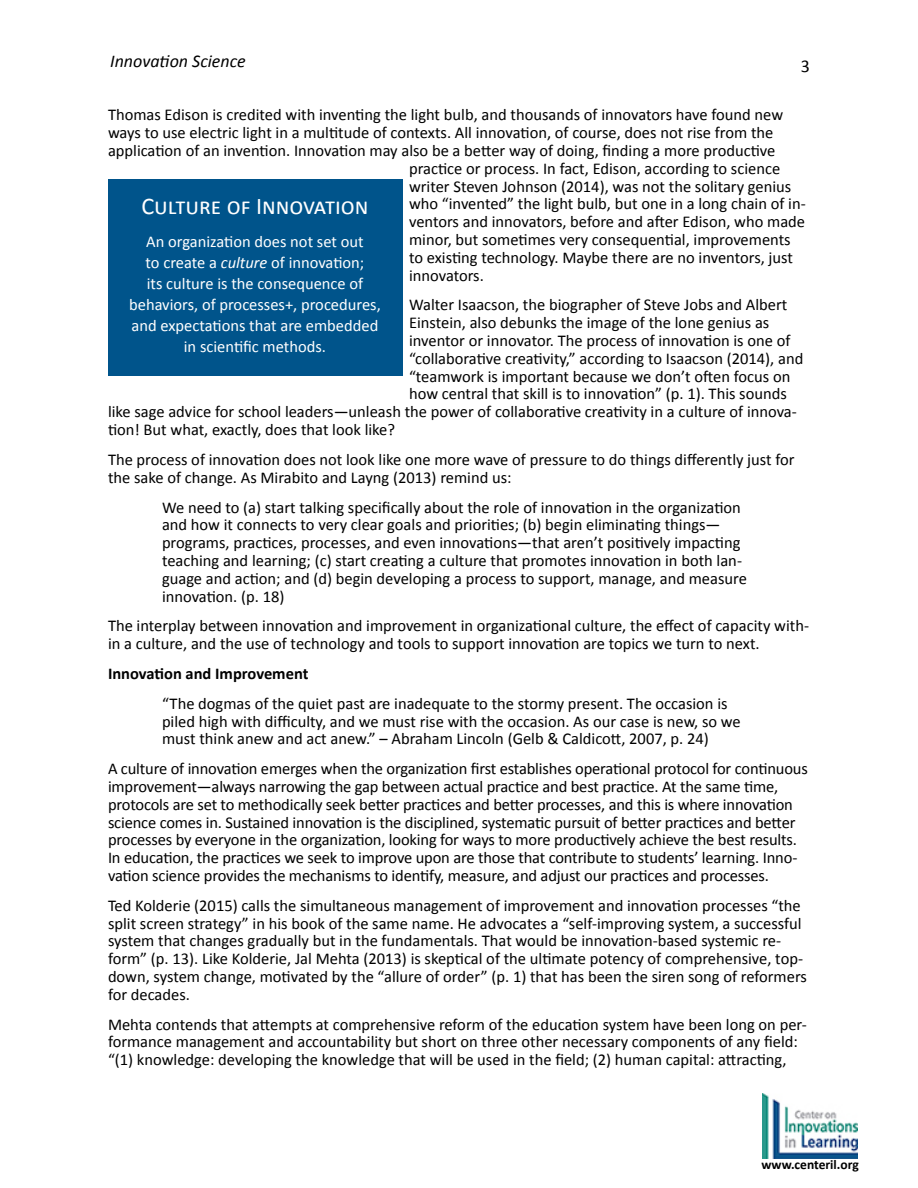
<style>
.page{position:relative;width:918px;height:1188px;background:#fff}
.page>*{position:absolute;margin:0;border:0;box-sizing:border-box;transform-origin:0 0}
.t1{font:24px "Calibri";color:#fff}
.t2{font:italic 18px "Calibri";color:#000}
.t3{font:18px "Calibri";color:#000}
.Block_Quotation{font:16.5px/17.9px "Calibri";color:#000}
.t4{font:16.5px/21px "Calibri";color:#fff;text-align:center}
.Heading_2{font:700 16.5px "Calibri";color:#000}
.t5{font:700 13.5px "Calibri";color:#000}
.s1{font-style:italic}
</style>
<div class="page">
<img style="left:763px;top:1093px;width:94px;height:65px">
<div style="left:108px;top:179px;width:294px;height:196px;background:#00548b"></div>
<p class="t2" style="left:110px;top:49px;width:137px">Innovation Science</p>
<p class="t3" style="left:801px;top:55px;width:11px">3</p>
<p class="Block_Quotation" style="left:108px;top:106px;width:677px">Thomas Edison is credited with inventing the light bulb, and thousands of innovators have found new</p>
<p class="Block_Quotation" style="left:108px;top:124px;width:667px">ways to use electric light in a multitude of contexts. All innovation, of course, does not rise from the</p>
<p class="Block_Quotation" style="left:108px;top:142px;width:669px">application of an invention. Innovation may also be a better way of doing, finding a more productive</p>
<p class="Block_Quotation" style="left:409px;top:159px;width:373px">practice or process. In fact, Edison, according to science</p>
<p class="Block_Quotation" style="left:409px;top:177px;width:384px">writer Steven Johnson (2014), was not the solitary genius</p>
<p class="Block_Quotation" style="left:409px;top:195px;width:398px">who “invented” the light bulb, but one in a long chain of in-</p>
<p class="Block_Quotation" style="left:409px;top:213px;width:398px">ventors and innovators, before and after Edison, who made</p>
<p class="Block_Quotation" style="left:409px;top:231px;width:383px">minor, but sometimes very consequential, improvements</p>
<p class="Block_Quotation" style="left:409px;top:248px;width:386px">to existing technology. Maybe there are no inventors, just</p>
<p class="Block_Quotation" style="left:409px;top:266px;width:76px">innovators.</p>
<p class="Block_Quotation" style="left:409px;top:296px;width:380px">Walter Isaacson, the biographer of Steve Jobs and Albert</p>
<p class="Block_Quotation" style="left:409px;top:314px;width:362px">Einstein, also debunks the image of the lone genius as</p>
<p class="Block_Quotation" style="left:409px;top:332px;width:383px">inventor or innovator. The process of innovation is one of</p>
<p class="Block_Quotation" style="left:409px;top:350px;width:396px">“collaborative creativity,” according to Isaacson (2014), and</p>
<p class="Block_Quotation" style="left:409px;top:367px;width:383px">“teamwork is important because we don’t often focus on</p>
<p class="Block_Quotation" style="left:409px;top:385px;width:379px">how central that skill is to innovation” (p. 1). This sounds</p>
<p class="Block_Quotation" style="left:108px;top:403px;width:690px">like sage advice for school leaders—unleash the power of collaborative creativity in a culture of innova-</p>
<p class="Block_Quotation" style="left:108px;top:421px;width:289px">tion! But what, exactly, does that look like?</p>
<p class="Block_Quotation" style="left:108px;top:451px;width:688px">The process of innovation does not look like one more wave of pressure to do things differently just for the sake of change. As Mirabito and Layng (2013) remind us:</p>
<p class="Block_Quotation" style="left:162px;top:498px;width:586px">We need to (a) start talking specifically about the role of innovation in the organization and how it connects to very clear goals and priorities; (b) begin eliminating things— programs, practices, processes, and even innovations—that aren’t positively impacting teaching and learning; (c) start creating a culture that promotes innovation in both lan&shy;guage and action; and (d) begin developing a process to support, manage, and measure innovation. (p. 18)</p>
<p class="Block_Quotation" style="left:108px;top:617px;width:703px">The interplay between innovation and improvement in organizational culture, the effect of capacity with&shy;in a culture, and the use of technology and tools to support innovation are topics we turn to next.</p>
<p class="Heading_2" style="left:108px;top:663px;width:202px">Innovation and Improvement</p>
<p class="Block_Quotation" style="left:162px;top:694px;width:580px">“The dogmas of the quiet past are inadequate to the stormy present. The occasion is piled high with difficulty, and we must rise with the occasion. As our case is new, so we must think anew and act anew.” – Abraham Lincoln (Gelb &amp; Caldicott, 2007, p. 24)</p>
<p class="Block_Quotation" style="left:108px;top:760px;width:701px">A culture of innovation emerges when the organization first establishes operational protocol for continuous improvement—always narrowing the gap between actual practice and best practice. At the same time, protocols are set to methodically seek better practices and better processes, and this is where innovation science comes in. Sustained innovation is the disciplined, systematic pursuit of better practices and better processes by everyone in the organization, looking for ways to more productively achieve the best results.<br>In education, the practices we seek to improve upon are those that contribute to students’ learning. Inno&shy;vation science provides the mechanisms to identify, measure, and adjust our practices and processes.</p>
<p class="Block_Quotation" style="left:108px;top:896px;width:700px">Ted Kolderie (2015) calls the simultaneous management of improvement and innovation processes “the split screen strategy” in his book of the same name. He advocates a “self-improving system, a successful system that changes gradually but in the fundamentals. That would be innovation-based systemic re&shy;form” (p. 13). Like Kolderie, Jal Mehta (2013) is skeptical of the ultimate potency of comprehensive, top&shy;down, system change, motivated by the “allure of order” (p. 1) that has been the siren song of reformers for decades.</p>
<p class="Block_Quotation" style="left:108px;top:1015px;width:700px">Mehta contends that attempts at comprehensive reform of the education system have been long on per&shy;formance management and accountability but short on three other necessary components of any field: “(1) knowledge: developing the knowledge that will be used in the field; (2) human capital: attracting,</p>
<p class="t1" style="left:141px;top:191px;width:229px">Culture of Innovation</p>
<p class="t4" style="left:129px;top:231px;width:253px">An organization does not set out<br>to create a <span class="s1">culture</span> of innovation;<br>its culture is the consequence of behaviors, of processes+, procedures, and expectations that are embedded in scientific methods.</p>
<p class="t5" style="left:761px;top:1156px;width:99px">www.centeril.org</p>
</div>
